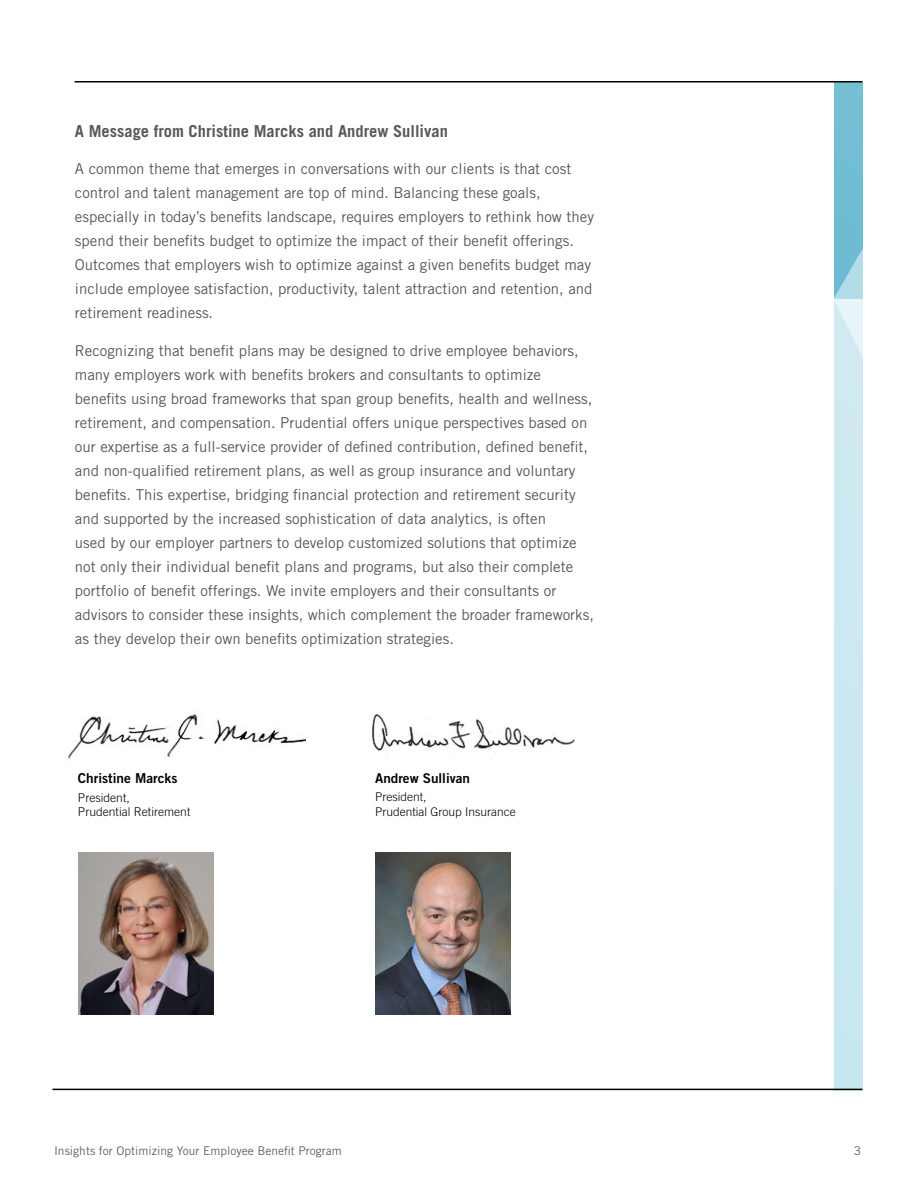
<style>
.page{position:relative;width:918px;height:1188px;background:#fff}
.page>*{position:absolute;margin:0;border:0;box-sizing:border-box;transform-origin:0 0}
.t1{font:700 16.5px "Trade Gothic";color:#58595b}
.Main_body_copy{font:15px/24px "Trade Gothic";color:#58595b}
.Photo_titles{font:13.65px "Trade Gothic Bold Two";color:#000}
.Photo_titles-2{font:13.5px "Trade Gothic Bold Two";color:#000}
.Photo_titles-3{font:300 12.15px/14.5px "Trade Gothic";color:#000}
.t2{font:12px "Trade Gothic";color:#636466}
.Photo_titles-4{font:300 12px/14.4px "Trade Gothic";color:#000}
</style>
<div class="page">
<img style="left:79px;top:852px;width:135px;height:162px">
<img style="left:375px;top:852px;width:135px;height:162px">
<svg style="left:834px;top:83px;width:28px;height:1006px"></svg>
<img style="left:67px;top:714px;width:238px;height:45px">
<img style="left:372px;top:713px;width:203px;height:38px">
<hr style="left:75px;top:81px;width:788px;height:2px;background:#000">
<hr style="left:52px;top:1089px;width:810px;height:1px;background:#000">
<h3 class="t1" style="left:75px;top:121px;width:375px">A Message from Christine Marcks and Andrew Sullivan</h3>
<p class="Main_body_copy" style="left:75px;top:157px;width:521px">A common theme that emerges in conversations with our clients is that cost control and talent management are top of mind. Balancing these goals, especially in today’s benefits landscape, requires employers to rethink how they spend their benefits budget to optimize the impact of their benefit offerings.<br>Outcomes that employers wish to optimize against a given benefits budget may include employee satisfaction, productivity, talent attraction and retention, and retirement readiness.</p>
<p class="Main_body_copy" style="left:75px;top:338px;width:521px">Recognizing that benefit plans may be designed to drive employee behaviors, many employers work with benefits brokers and consultants to optimize benefits using broad frameworks that span group benefits, health and wellness, retirement, and compensation. Prudential offers unique perspectives based on our expertise as a full-service provider of defined contribution, defined benefit, and non-qualified retirement plans, as well as group insurance and voluntary benefits. This expertise, bridging financial protection and retirement security and supported by the increased sophistication of data analytics, is often<br>used by our employer partners to develop customized solutions that optimize not only their individual benefit plans and programs, but also their complete portfolio of benefit offerings. We invite employers and their consultants or advisors to consider these insights, which complement the broader frameworks, as they develop their own benefits optimization strategies.</p>
<p class="Photo_titles" style="left:78px;top:769px;width:101px">Christine Marcks</p>
<p class="Photo_titles-3" style="left:78px;top:790px;width:114px">President,<br>Prudential Retirement</p>
<p class="Photo_titles-2" style="left:375px;top:769px;width:96px">Andrew Sullivan</p>
<p class="Photo_titles-4" style="left:375px;top:790px;width:142px">President,<br>Prudential Group Insurance</p>
<p class="t2" style="left:54px;top:1144px;width:289px">Insights for Optimizing Your Employee Benefit Program</p>
<p class="t2" style="left:854px;top:1144px;width:9px">3</p>
</div>
